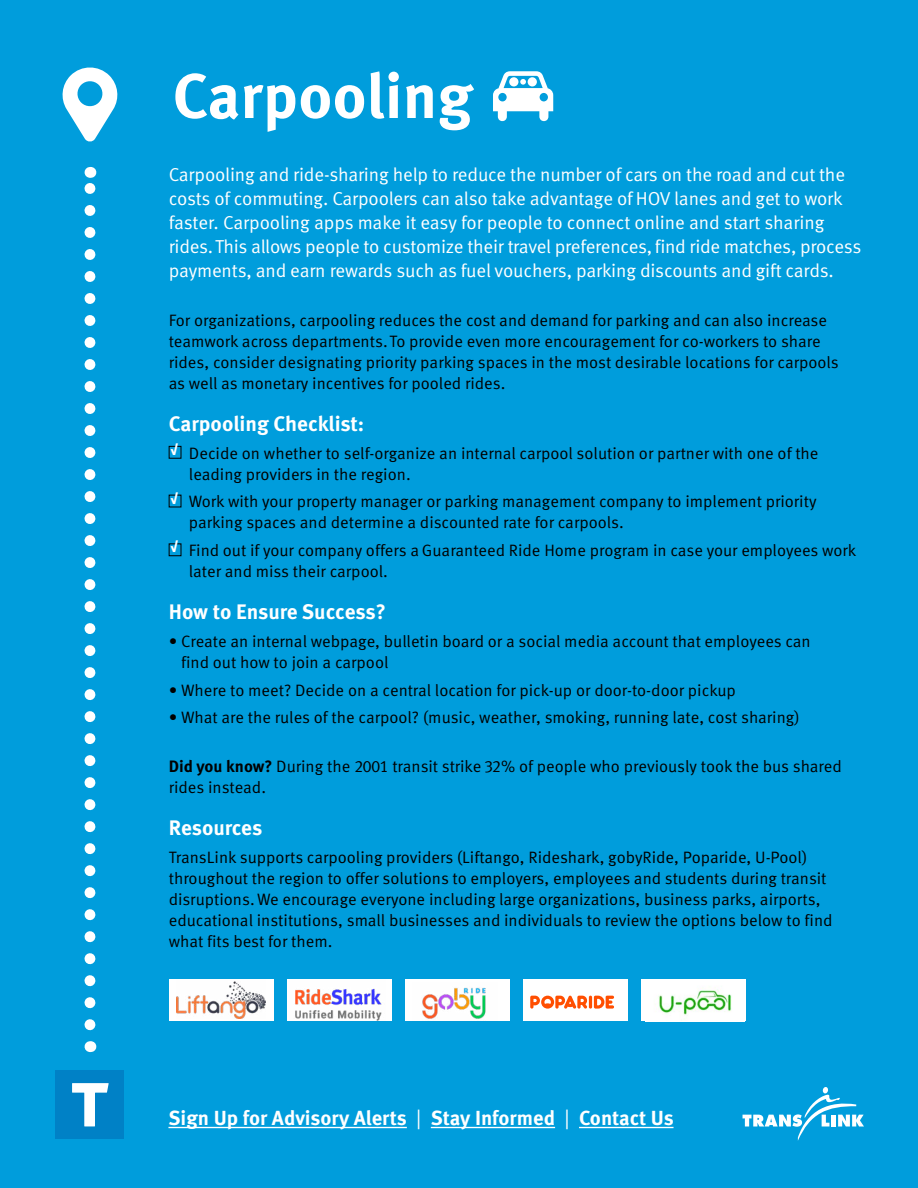
<style>
.page{position:relative;width:918px;height:1188px;background:#009ddc}
.page>*{position:absolute;margin:0;border:0;box-sizing:border-box;transform-origin:0 0}
.t1{font:700 63px "Meta OT";color:#fff}
.t2{font:700 21px "Meta OT";letter-spacing:-.005em;color:#fff}
.t3{font:700 20.4px "Meta OT";color:#fff}
.t4{font:18.75px/24px "Meta OT Norm";letter-spacing:-.01em;color:#fff}
.t5{font:16.5px/21px "Meta OT Norm";color:#000}
.t6{font:16.5px "St Bernadine Bold SC";color:#fff}
.s1{font-family:"Meta OT";font-weight:700}
.s2{font-family:"Meta OT Norm";font-weight:400}
</style>
<div class="page">
<div style="left:169px;top:446px;width:12px;height:13px;border:1px solid #000"></div>
<div style="left:169px;top:543px;width:12px;height:13px;border:1px solid #000"></div>
<svg style="left:493px;top:71px;width:60px;height:51px"></svg>
<svg style="left:85px;top:167px;width:10px;height:858px"></svg>
<svg style="left:62px;top:67px;width:56px;height:75px"></svg>
<div style="left:56px;top:1070px;width:68px;height:69px;background:#0081c6"></div>
<svg style="left:72px;top:1083px;width:37px;height:43px"></svg>
<div style="left:169px;top:979px;width:104px;height:42px;background:#fff"></div>
<img style="left:176px;top:981px;width:89px;height:38px">
<div style="left:287px;top:979px;width:105px;height:42px;background:#fff"></div>
<img style="left:295px;top:988px;width:87px;height:33px">
<div style="left:405px;top:979px;width:105px;height:42px;background:#fff"></div>
<img style="left:422px;top:988px;width:64px;height:31px">
<div style="left:641px;top:979px;width:105px;height:42px;background:#fff"></div>
<img style="left:658px;top:988px;width:74px;height:27px">
<div style="left:523px;top:979px;width:105px;height:42px;background:#fff"></div>
<svg style="left:530px;top:996px;width:84px;height:13px"></svg>
<hr style="left:168px;top:1127px;width:239px;height:1px;background:#fff">
<hr style="left:431px;top:1127px;width:124px;height:1px;background:#fff">
<hr style="left:579px;top:1127px;width:95px;height:1px;background:#fff">
<svg style="left:743px;top:1087px;width:121px;height:54px"></svg>
<h1 class="t1" style="left:173px;top:56px;width:302px">Carpooling</h1>
<p class="t4" style="left:169px;top:163px;width:694px">Carpooling and ride-sharing help to reduce the number of cars on the road and cut the costs of commuting. Carpoolers can also take advantage of HOV lanes and get to work faster. Carpooling apps make it easy for people to connect online and start sharing rides. This allows people to customize their travel preferences, find ride matches, process payments, and earn rewards such as fuel vouchers, parking discounts and gift cards.</p>
<p class="t5" style="left:169px;top:310px;width:672px">For organizations, carpooling reduces the cost and demand for parking and can also increase teamwork across departments. To provide even more encouragement for co-workers to share rides, consider designating priority parking spaces in the most desirable locations for carpools as well as monetary incentives for pooled rides.</p>
<p class="t2" style="left:169px;top:410px;width:197px">Carpooling Checklist:</p>
<p class="t5" style="left:189px;top:443px;width:631px">Decide on whether to self-organize an internal carpool solution or partner with one of the leading providers in the region.</p>
<p class="t5" style="left:189px;top:491px;width:629px">Work with your property manager or parking management company to implement priority parking spaces and determine a discounted rate for carpools.</p>
<p class="t5" style="left:189px;top:540px;width:669px">Find out if your company offers a Guaranteed Ride Home program in case your employees work later and miss their carpool.</p>
<p class="t2" style="left:169px;top:599px;width:219px">How to Ensure Success?</p>
<p class="t5" style="left:181px;top:631px;width:631px;text-indent:-12px">• Create an internal webpage, bulletin board or a social media account that employees can find out how to join a carpool</p>
<p class="t5" style="left:169px;top:680px;width:569px">• Where to meet? Decide on a central location for pick-up or door-to-door pickup</p>
<p class="t5" style="left:169px;top:707px;width:633px">• What are the rules of the carpool? (music, weather, smoking, running late, cost sharing)</p>
<p class="t5" style="left:169px;top:756px;width:675px"><span class="s1">Did you know?</span> During the 2001 transit strike 32% of people who previously took the bus shared rides instead.</p>
<p class="t2" style="left:169px;top:815px;width:95px">Resources</p>
<p class="t5" style="left:169px;top:847px;width:665px">TransLink supports carpooling providers (Liftango, Rideshark, gobyRide, Poparide, U-Pool) throughout the region to offer solutions to employers, employees and students during transit disruptions. We encourage everyone including large organizations, business parks, airports, educational institutions, small businesses and individuals to review the options below to find what fits best for them.</p>
<p class="t6" style="left:171px;top:440px;width:9px">√</p>
<p class="t6" style="left:171px;top:489px;width:9px">√</p>
<p class="t6" style="left:171px;top:537px;width:9px">√</p>
<p class="t3" style="left:168px;top:1105px;width:507px">Sign Up for Advisory Alerts <span class="s2">|</span> Stay Informed <span class="s2">|</span> Contact Us</p>
</div>
